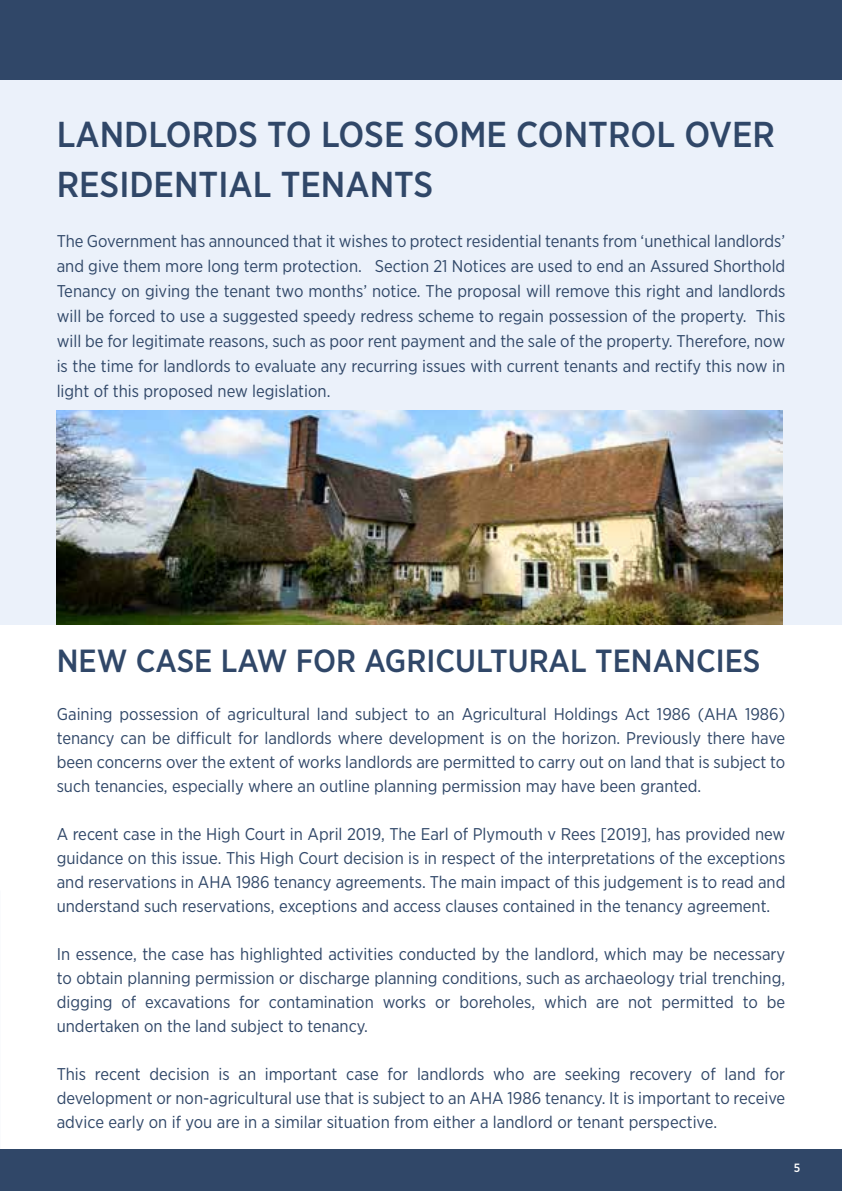
<style>
.page{position:relative;width:842px;height:1191px;background:#fff}
.page>*{position:absolute;margin:0;border:0;box-sizing:border-box;transform-origin:0 0}
.t1{font:500 36px/50px "Gotham Narrow";color:#304768}
.t2{font:500 32px "Gotham Narrow";color:#304768}
.t3{font:17px/24px "Gotham Narrow";color:#304768;text-align:justify}
.t4{font:500 12px "Gotham Narrow";color:#fff}
</style>
<div class="page">
<div style="left:0;top:79px;width:842px;height:545px;background:#ebf1fa"></div>
<div style="left:0;top:1149px;width:842px;height:42px;background:#304768"></div>
<div style="left:0;top:0;width:842px;height:79px;background:#304768"></div>
<img style="left:57px;top:410px;width:725px;height:214px">
<h1 class="t1" style="left:57px;top:109px;width:720px">LANDLORDS TO LOSE SOME CONTROL OVER<br>RESIDENTIAL TENANTS</h1>
<p class="t3" style="left:57px;top:228px;width:730px;line-height:25px">The Government has announced that it wishes to protect residential tenants from ‘unethical landlords’ and give them more long term protection. Section 21 Notices are used to end an Assured Shorthold Tenancy on giving the tenant two months’ notice. The proposal will remove this right and landlords will be forced to use a suggested speedy redress scheme to regain possession of the property. This will be for legitimate reasons, such as poor rent payment and the sale of the property. Therefore, now is the time for landlords to evaluate any recurring issues with current tenants and rectify this now in light of this proposed new legislation.</p>
<h2 class="t2" style="left:57px;top:640px;width:705px">NEW CASE LAW FOR AGRICULTURAL TENANCIES</h2>
<p class="t3" style="left:57px;top:702px;width:730px">Gaining possession of agricultural land subject to an Agricultural Holdings Act 1986 (AHA 1986) tenancy can be difficult for landlords where development is on the horizon. Previously there have been concerns over the extent of works landlords are permitted to carry out on land that is subject to such tenancies, especially where an outline planning permission may have been granted.</p>
<p class="t3" style="left:57px;top:822px;width:730px">A recent case in the High Court in April 2019, The Earl of Plymouth v Rees [2019], has provided new guidance on this issue. This High Court decision is in respect of the interpretations of the exceptions and reservations in AHA 1986 tenancy agreements. The main impact of this judgement is to read and understand such reservations, exceptions and access clauses contained in the tenancy agreement.</p>
<p class="t3" style="left:57px;top:942px;width:730px">In essence, the case has highlighted activities conducted by the landlord, which may be necessary to obtain planning permission or discharge planning conditions, such as archaeology trial trenching, digging of excavations for contamination works or boreholes, which are not permitted to be undertaken on the land subject to tenancy.</p>
<p class="t3" style="left:57px;top:1062px;width:730px">This recent decision is an important case for landlords who are seeking recovery of land for development or non-agricultural use that is subject to an AHA 1986 tenancy. It is important to receive advice early on if you are in a similar situation from either a landlord or tenant perspective.</p>
<p class="t4" style="left:794px;top:1160px;width:8px">5</p>
</div>
